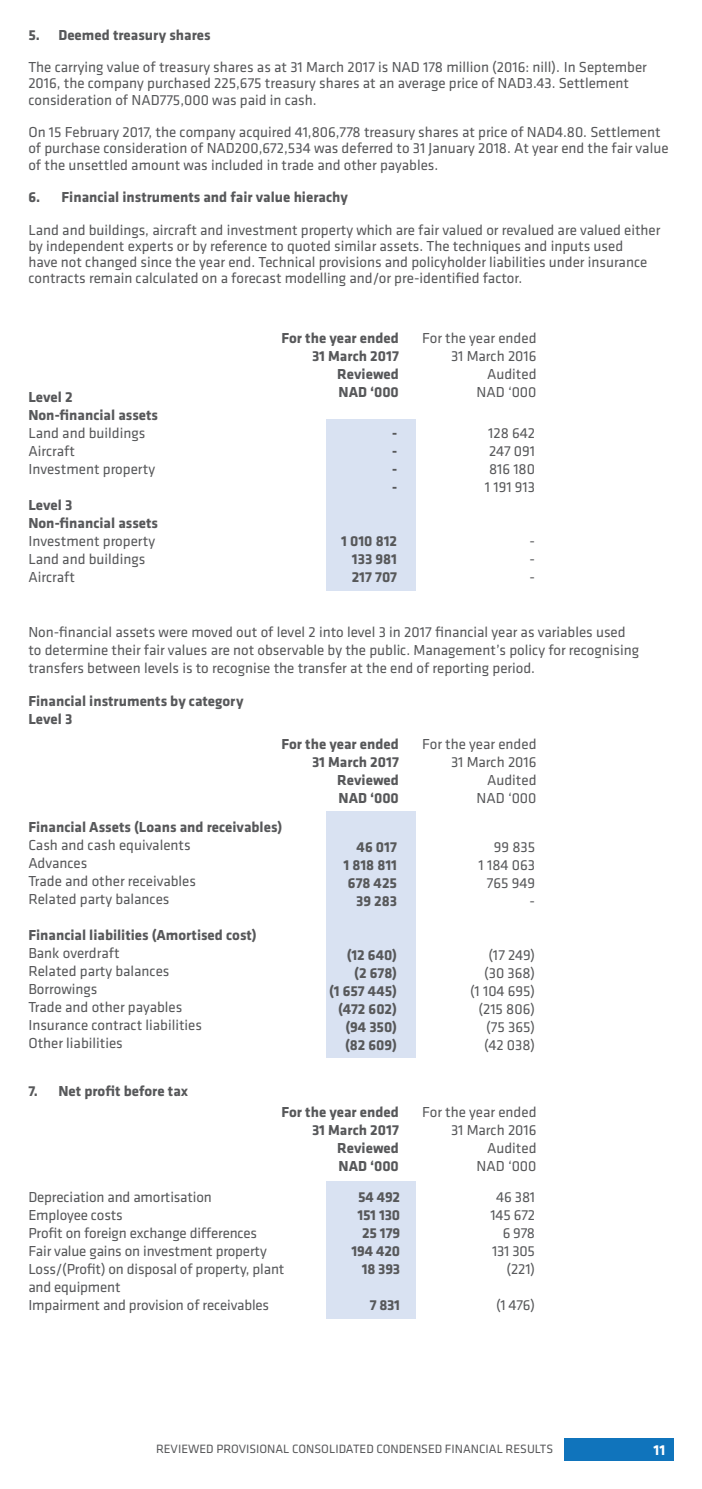
<style>
.page{position:relative;width:702px;height:1489px;background:#fff}
.page>*{position:absolute;margin:0;border:0;box-sizing:border-box;transform-origin:0 0}
.t1{font:15px/18px "Klavika";color:#57585a}
.t2{font:700 15px/18px "Klavika";color:#57585a}
.t3{font:700 15px "Klavika";color:#fff}
.t4{font:12.5px "Klavika";color:#57585a}
</style>
<div class="page">
<div style="left:563px;top:1437px;width:110px;height:23px;background:#1074bc"></div>
<div style="left:326px;top:420px;width:89px;height:171px;background:#d9e2f2"></div>
<div style="left:326px;top:1181px;width:89px;height:137px;background:#d9e2f2"></div>
<div style="left:326px;top:811px;width:89px;height:246px;background:#d9e2f2"></div>
<p class="t2" style="left:28px;top:26px;width:184px">5. Deemed treasury shares</p>
<p class="t1" style="left:28px;top:59px;width:620px;line-height:16.2px">The carrying value of treasury shares as at 31 March 2017 is NAD 178 million (2016: nill). In September<br>2016, the company purchased 225,675 treasury shares at an average price of NAD3.43. Settlement consideration of NAD775,000 was paid in cash.</p>
<p class="t1" style="left:28px;top:124px;width:641px;line-height:16.2px">On 15 February 2017, the company acquired 41,806,778 treasury shares at price of NAD4.80. Settlement of purchase consideration of NAD200,672,534 was deferred to 31 January 2018. At year end the fair value of the unsettled amount was included in trade and other payables.</p>
<p class="t2" style="left:28px;top:188px;width:321px">6. Financial instruments and fair value hierachy</p>
<p class="t1" style="left:28px;top:222px;width:633px;line-height:16.2px">Land and buildings, aircraft and investment property which are fair valued or revalued are valued either by independent experts or by reference to quoted similar assets. The techniques and inputs used<br>have not changed since the year end. Technical provisions and policyholder liabilities under insurance contracts remain calculated on a forecast modelling and/or pre-identified factor.</p>
<p class="t2" style="left:28px;top:388px;width:131px">Level 2<br>Non-financial assets</p>
<p class="t1" style="left:28px;top:424px;width:128px">Land and buildings<br>Aircraft<br>Investment property</p>
<p class="t2" style="left:28px;top:496px;width:131px">Level 3<br>Non-financial assets</p>
<p class="t1" style="left:28px;top:532px;width:128px">Investment property<br>Land and buildings<br>Aircraft</p>
<p class="t2" style="left:281px;top:329px;width:119px">For the year ended</p>
<p class="t1" style="left:422px;top:329px;width:116px">For the year ended</p>
<p class="t2" style="left:312px;top:347px;width:88px">31 March 2017</p>
<p class="t1" style="left:451px;top:347px;width:87px">31 March 2016</p>
<p class="t2" style="left:337px;top:365px;width:63px">Reviewed</p>
<p class="t1" style="left:487px;top:365px;width:51px">Audited</p>
<p class="t2" style="left:338px;top:383px;width:62px">NAD ‘000</p>
<p class="t1" style="left:476px;top:383px;width:61px">NAD ‘000</p>
<p class="t2" style="left:392px;top:424px;width:7px;text-align:justify">- - - -</p>
<p class="t2" style="left:351px;top:532px;width:47px;text-align:justify;text-indent:-11px">1 010 812<br>133 981<br>217 707</p>
<p class="t1" style="left:485px;top:424px;width:52px;text-align:justify">128 642<br>247 091<br>816 180<br>1 191 913</p>
<p class="t1" style="left:529px;top:532px;width:7px;text-align:justify">- - -</p>
<p class="t1" style="left:28px;top:623px;width:612px">Non-financial assets were moved out of level 2 into level 3 in 2017 financial year as variables used to determine their fair values are not observable by the public. Management’s policy for recognising transfers between levels is to recognise the transfer at the end of reporting period.</p>
<p class="t2" style="left:28px;top:692px;width:216px">Financial instruments by category<br>Level 3</p>
<p class="t2" style="left:281px;top:735px;width:119px">For the year ended</p>
<p class="t1" style="left:422px;top:735px;width:116px">For the year ended</p>
<p class="t2" style="left:312px;top:753px;width:88px">31 March 2017</p>
<p class="t1" style="left:451px;top:753px;width:87px">31 March 2016</p>
<p class="t2" style="left:337px;top:771px;width:63px">Reviewed</p>
<p class="t1" style="left:487px;top:771px;width:51px">Audited</p>
<p class="t2" style="left:338px;top:789px;width:62px">NAD ‘000</p>
<p class="t1" style="left:476px;top:789px;width:61px">NAD ‘000</p>
<p class="t2" style="left:28px;top:818px;width:255px">Financial Assets (Loans and receivables)</p>
<p class="t1" style="left:28px;top:836px;width:169px">Cash and cash equivalents<br>Advances<br>Trade and other receivables<br>Related party balances</p>
<p class="t2" style="left:28px;top:926px;width:230px">Financial liabilities (Amortised cost)</p>
<p class="t1" style="left:28px;top:944px;width:175px">Bank overdraft<br>Related party balances<br>Borrowings<br>Trade and other payables<br>Insurance contract liabilities<br>Other liabilities</p>
<p class="t2" style="left:28px;top:1082px;width:161px">7. Net profit before tax</p>
<p class="t2" style="left:343px;top:838px;width:55px;text-align:right">46 017<br>1 818 811<br>678 425<br>39 283</p>
<p class="t2" style="left:329px;top:946px;width:69px;text-align:right">(12 640)<br>(2 678)<br>(1 657 445) (472 602) (94 350) (82 609)</p>
<p class="t1" style="left:478px;top:838px;width:58px;text-align:right">99 835<br>1 184 063<br>765 949 -</p>
<p class="t1" style="left:470px;top:946px;width:66px;text-align:right">(17 249) (30 368)<br>(1 104 695) (215 806) (75 365) (42 038)</p>
<p class="t2" style="left:281px;top:1102px;width:119px">For the year ended</p>
<p class="t1" style="left:422px;top:1102px;width:116px">For the year ended</p>
<p class="t2" style="left:312px;top:1120px;width:88px">31 March 2017</p>
<p class="t1" style="left:451px;top:1120px;width:87px">31 March 2016</p>
<p class="t2" style="left:337px;top:1138px;width:63px">Reviewed</p>
<p class="t1" style="left:487px;top:1138px;width:51px">Audited</p>
<p class="t2" style="left:338px;top:1156px;width:62px">NAD ‘000</p>
<p class="t1" style="left:476px;top:1156px;width:61px">NAD ‘000</p>
<p class="t1" style="left:28px;top:1187px;width:257px">Depreciation and amortisation<br>Employee costs<br>Profit on foreign exchange differences<br>Fair value gains on investment property<br>Loss/(Profit) on disposal of property, plant and equipment<br>Impairment and provision of receivables</p>
<p class="t2" style="left:351px;top:1187px;width:50px;text-align:right">54 492<br>151 130<br>25 179<br>194 420<br>18 393</p>
<p class="t2" style="left:369px;top:1295px;width:32px">7 831</p>
<p class="t1" style="left:490px;top:1187px;width:46px;text-align:right">46 381<br>145 672<br>6 978<br>131 305 (221)</p>
<p class="t1" style="left:496px;top:1295px;width:40px">(1 476)</p>
<p class="t4" style="left:156px;top:1441px;width:398px">REVIEWED PROVISIONAL CONSOLIDATED CONDENSED FINANCIAL RESULTS</p>
<p class="t3" style="left:653px;top:1441px;width:13px">11</p>
</div>
